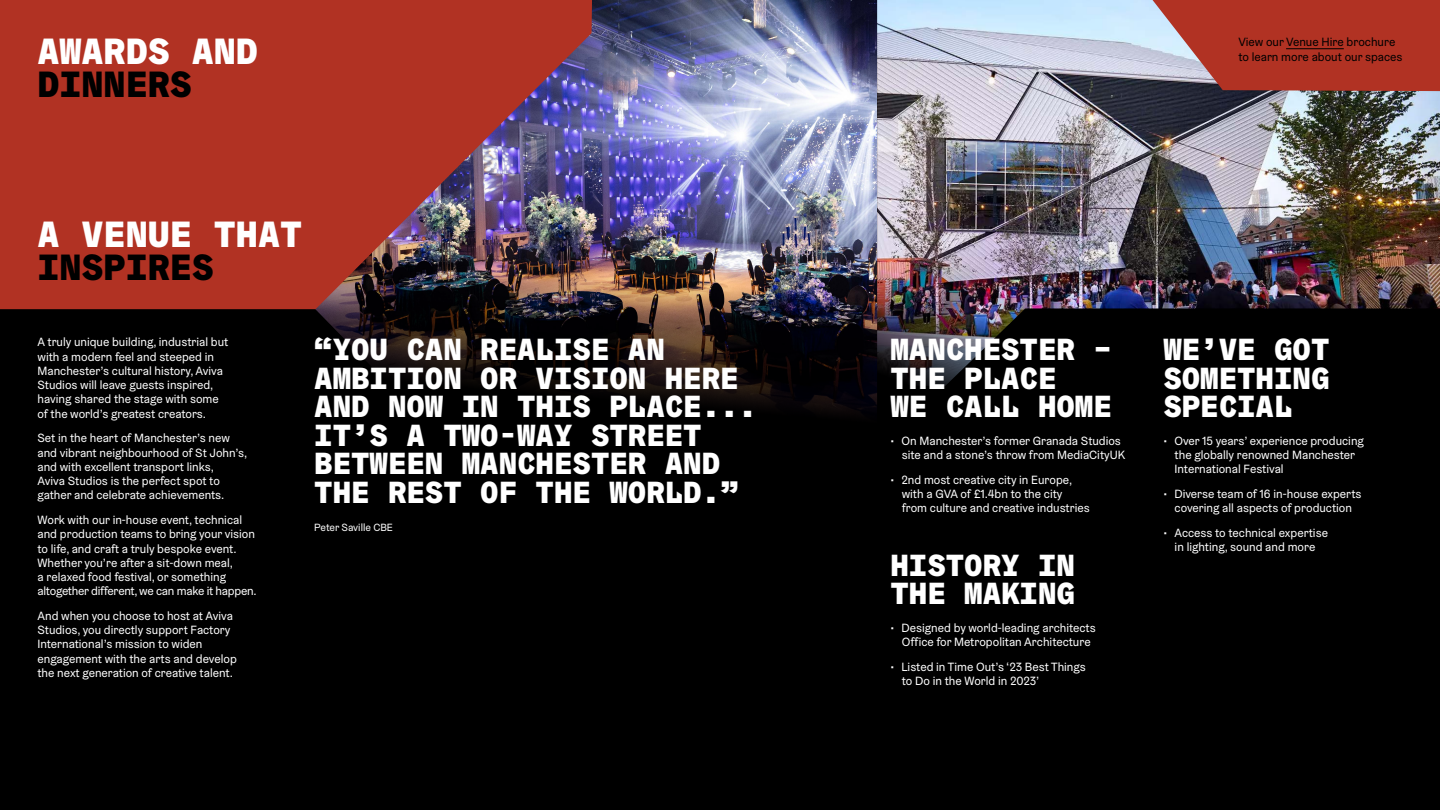
<style>
.page{position:relative;width:1440px;height:810px;background:#000}
.page>*{position:absolute;margin:0;border:0;box-sizing:border-box;transform-origin:0 0}
.t1{font:900 36.75px "Graebenbach Mono";color:#fff}
.t2{font:900 36.75px "Graebenbach Mono";color:#000}
.t3{font:900 30.75px/28.5px "Graebenbach Mono";color:#fff}
.t4{font:12px/14.2px "Graebenbach";color:#fff}
.t5{font:12px/14.2px "Graebenbach";color:#000}
.t6{font:10.5px "Graebenbach";color:#fff}
</style>
<div class="page">
<img style="left:314px;top:0;width:563px;height:413px">
<img style="left:877px;top:0;width:563px;height:386px">
<img style="left:0;top:0;width:592px;height:309px">
<svg style="left:1153px;top:0;width:287px;height:91px"></svg>
<hr style="left:1286px;top:48px;width:58px;height:1px;background:#000">
<h1 class="t1" style="left:38px;top:28px;width:222px">AWARDS AND</h1>
<h1 class="t2" style="left:38px;top:61px;width:156px">DINNERS</h1>
<h1 class="t1" style="left:38px;top:210px;width:266px">A VENUE THAT</h1>
<h1 class="t2" style="left:38px;top:243px;width:178px">INSPIRES</h1>
<p class="t4" style="left:38px;top:335px;width:192px">A truly unique building, industrial but with a modern feel and steeped in Manchester’s cultural history, Aviva Studios will leave guests inspired, having shared the stage with some of the world’s greatest creators.</p>
<p class="t4" style="left:38px;top:431px;width:211px">Set in the heart of Manchester’s new and vibrant neighbourhood of St John’s, and with excellent transport links,<br>Aviva Studios is the perfect spot to gather and celebrate achievements.</p>
<p class="t4" style="left:38px;top:513px;width:221px">Work with our in-house event, technical and production teams to bring your vision to life, and craft a truly bespoke event.<br>Whether you’re after a sit-down meal,<br>a relaxed food festival, or something altogether different, we can make it happen.</p>
<p class="t4" style="left:38px;top:609px;width:201px">And when you choose to host at Aviva Studios, you directly support Factory International’s mission to widen engagement with the arts and develop the next generation of creative talent.</p>
<h2 class="t3" style="left:314px;top:335px;width:444px">“YOU CAN REALISE AN<br>AMBITION OR VISION HERE<br>AND NOW IN THIS PLACE...<br>IT’S A TWO-WAY STREET<br>BETWEEN MANCHESTER AND<br>THE REST OF THE WORLD.”</h2>
<p class="t6" style="left:314px;top:521px;width:80px">Peter Saville CBE</p>
<p class="t5" style="left:1238px;top:35px;width:166px">View our Venue Hire brochure to learn more about our spaces</p>
<h2 class="t3" style="left:890px;top:335px;width:223px">MANCHESTER –<br>THE PLACE<br>WE CALL HOME</h2>
<p class="t4" style="left:902px;top:433px;width:225px;text-indent:-11px">• On Manchester’s former Granada Studios site and a stone’s throw from MediaCityUK</p>
<p class="t4" style="left:902px;top:472px;width:189px;text-indent:-11px">• 2nd most creative city in Europe, with a GVA of £1.4bn to the city from culture and creative industries</p>
<h2 class="t3" style="left:890px;top:551px;width:186px">HISTORY IN<br>THE MAKING</h2>
<p class="t4" style="left:890px;top:621px;width:207px;text-align:center">• Designed by world-leading architects<br>Office for Metropolitan Architecture</p>
<p class="t4" style="left:902px;top:660px;width:186px;text-indent:-11px">• Listed in Time Out’s ‘23 Best Things to Do in the World in 2023’</p>
<h2 class="t3" style="left:1163px;top:335px;width:168px;text-align:justify">WE’VE GOT SOMETHING SPECIAL</h2>
<p class="t4" style="left:1175px;top:433px;width:191px;text-indent:-11px">• Over 15 years’ experience producing the globally renowned Manchester<br>International Festival</p>
<p class="t4" style="left:1163px;top:487px;width:200px;text-align:center">• Diverse team of 16 in-house experts covering all aspects of production</p>
<p class="t4" style="left:1163px;top:526px;width:166px;text-align:center">• Access to technical expertise in lighting, sound and more</p>
</div>
